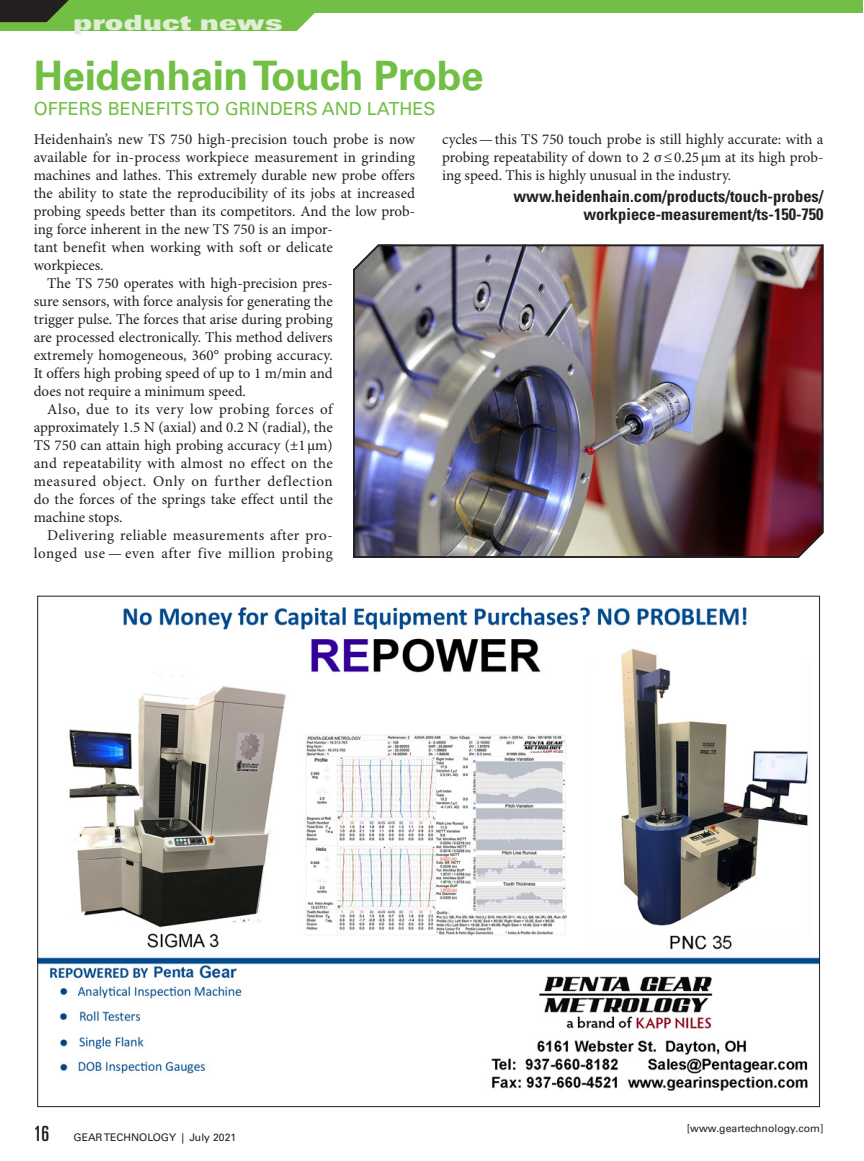
<style>
.page{position:relative;width:864px;height:1161px;background:#fff}
.page>*{position:absolute;margin:0;border:0;box-sizing:border-box;transform-origin:0 0}
.P_I_News_Header{font:700 40.5px "Univers LT Std";letter-spacing:-.01em;color:#71bf44}
.t1{font:21px "Univers LT Std X Black Ex";color:#dfeed4}
.P_I_News_Sub-header{font:18px "Univers LT Std";color:#71bf44}
.FMI_Weblink{font:700 condensed 16.5px/18px "Univers LT Std";color:#231f20;text-align:right}
.Body_Text{font:15px/18px "Minion Pro";letter-spacing:.005em;color:#231f20;text-align:justify}
.Body_Text_After_Head{font:15px/18px "Minion Pro";letter-spacing:.005em;color:#231f20}
.Body_Text-2{font:15px/18px "Minion Pro";letter-spacing:.03em;color:#231f20;text-align:right}
.t2{font:10.5px "Univers LT Std";color:#231f20}
.s1{font-stretch:ultra-condensed;font-size:21px}
</style>
<div class="page">
<img style="left:39px;top:607px;width:779px;height:484px">
<img style="left:353px;top:244px;width:471px;height:314px">
<div style="left:0;top:0;width:344px;height:30px;background:#71bf44"></div>
<svg style="left:295px;top:14px;width:49px;height:17px"></svg>
<div style="left:310px;top:0;width:553px;height:14px;background:#71bf44"></div>
<svg style="left:0;top:0;width:69px;height:22px"></svg>
<h2 class="t1" style="left:73px;top:10px;width:211px">product news</h2>
<p class="P_I_News_Header" style="left:34px;top:52px;width:452px">Heidenhain Touch Probe</p>
<p class="P_I_News_Sub-header" style="left:34px;top:98px;width:403px">OFFERS BENEFITS TO GRINDERS AND LATHES</p>
<p class="Body_Text_After_Head" style="left:34px;top:131px;width:383px">Heidenhain’s new TS 750 high-precision touch probe is now available for in-process workpiece measurement in grinding machines and lathes. This extremely durable new probe offers the ability to state the reproducibility of its jobs at increased probing speeds better than its competitors. And the low prob&shy;ing force inherent in the new TS 750 is an impor-<br>tant benefit when working with soft or delicate<br>workpieces.</p>
<p class="Body_Text" style="left:34px;top:275px;width:301px;text-indent:14px">The TS 750 operates with high-precision pres&shy;sure sensors, with force analysis for generating the trigger pulse. The forces that arise during probing are processed electronically. This method delivers extremely homogeneous, 360° probing accuracy.<br>It offers high probing speed of up to 1 m/min and does not require a minimum speed.</p>
<p class="Body_Text" style="left:34px;top:401px;width:301px;text-indent:14px">Also, due to its very low probing forces of approximately 1.5 N (axial) and 0.2 N (radial), the TS 750 can attain high probing accuracy (±1µm) and repeatability with almost no effect on the measured object. Only on further deflection do the forces of the springs take effect until the machine stops.</p>
<p class="Body_Text-2" style="left:34px;top:527px;width:301px">Delivering reliable measurements after pro&shy;longed use — even after five million probing</p>
<p class="Body_Text" style="left:442px;top:131px;width:383px">cycles—this TS 750 touch probe is still highly accurate: with a probing repeatability of down to 2 σ≤0.25µm at its high prob&shy;ing speed. This is highly unusual in the industry.</p>
<p class="FMI_Weblink" style="left:513px;top:187px;width:312px">www.heidenhain.com/products/touch-probes/ workpiece-measurement/ts-150-750</p>
<p class="t2" style="left:34px;top:1131px;width:204px"><span class="s1">16</span> GEAR TECHNOLOGY | July 2021</p>
<p class="t2" style="left:687px;top:1122px;width:138px">[www.geartechnology.com]</p>
</div>
